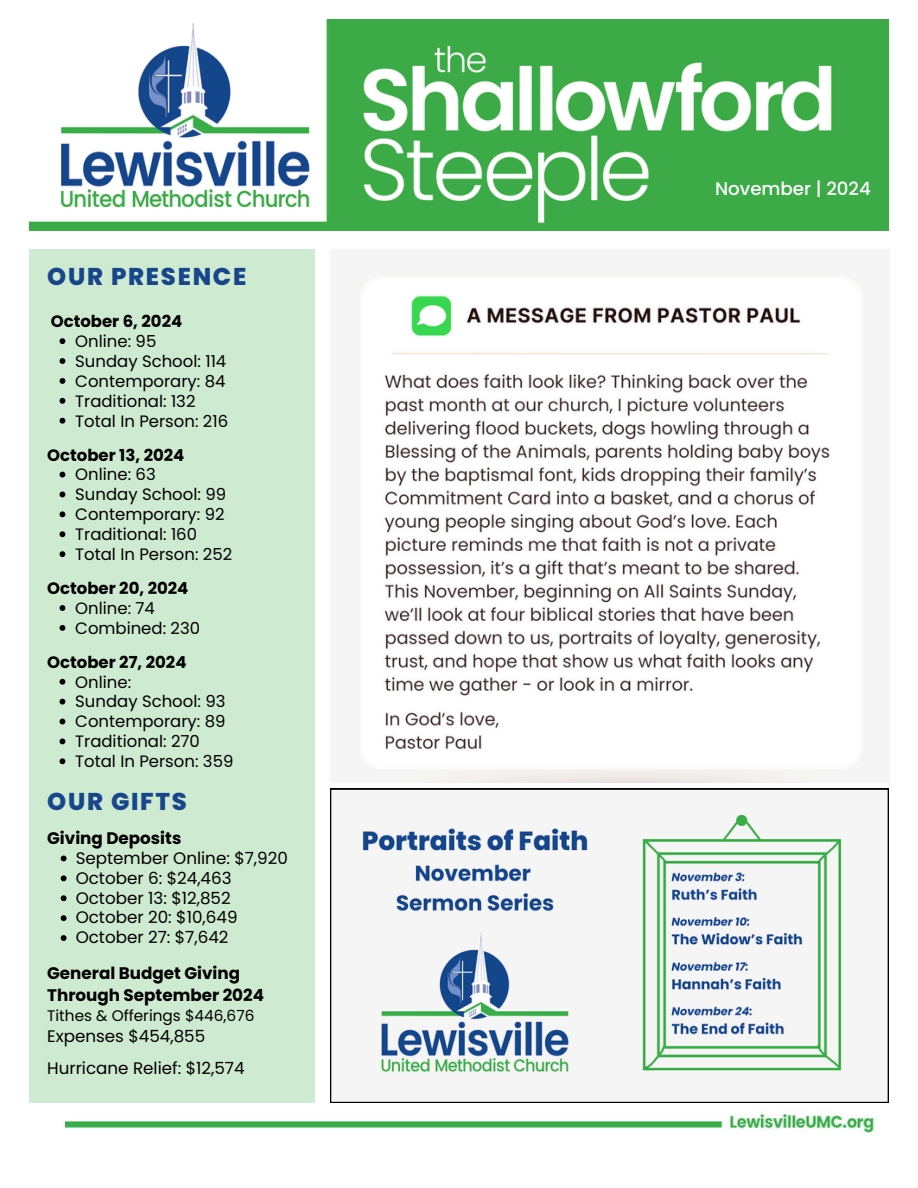
<style>
.page{position:relative;width:918px;height:1188px;background:#fff}
.page>*{position:absolute;margin:0;border:0;box-sizing:border-box;transform-origin:0 0}
.t1{font:800 24.3px "Poppins";letter-spacing:.07em;color:#18468c}
.t2{font:500 18.15px "Poppins";color:#fff}
.t3{font:16.8px "Poppins";color:#000}
.t4{font:700 16.8px/21.6px "Poppins";color:#000}
.t5{font:16.5px "Poppins";color:#000}
.t6{font:700 16.5px "Poppins";color:#000}
.t7{font:15.3px "Poppins";color:#000}
</style>
<div class="page">
<img style="left:29px;top:20px;width:860px;height:210px">
<div style="left:29px;top:249px;width:286px;height:854px;background:#ceead0"></div>
<img style="left:65px;top:1113px;width:809px;height:20px">
<svg style="left:330px;top:789px;width:559px;height:314px"></svg>
<img style="left:357px;top:274px;width:508px;height:508px">
<svg style="left:60px;top:338px;width:5px;height:6px"></svg>
<svg style="left:60px;top:358px;width:5px;height:6px"></svg>
<svg style="left:60px;top:378px;width:5px;height:6px"></svg>
<svg style="left:60px;top:398px;width:5px;height:6px"></svg>
<svg style="left:60px;top:418px;width:5px;height:6px"></svg>
<svg style="left:60px;top:472px;width:5px;height:5px"></svg>
<svg style="left:60px;top:492px;width:5px;height:5px"></svg>
<svg style="left:60px;top:511px;width:5px;height:6px"></svg>
<svg style="left:60px;top:531px;width:5px;height:6px"></svg>
<svg style="left:60px;top:551px;width:5px;height:6px"></svg>
<svg style="left:60px;top:605px;width:5px;height:6px"></svg>
<svg style="left:60px;top:625px;width:5px;height:6px"></svg>
<svg style="left:60px;top:679px;width:5px;height:6px"></svg>
<svg style="left:60px;top:699px;width:5px;height:6px"></svg>
<svg style="left:60px;top:719px;width:5px;height:5px"></svg>
<svg style="left:60px;top:738px;width:5px;height:6px"></svg>
<svg style="left:60px;top:758px;width:5px;height:6px"></svg>
<svg style="left:61px;top:856px;width:6px;height:5px"></svg>
<svg style="left:61px;top:875px;width:6px;height:6px"></svg>
<svg style="left:61px;top:895px;width:6px;height:6px"></svg>
<svg style="left:61px;top:915px;width:6px;height:6px"></svg>
<svg style="left:61px;top:935px;width:6px;height:6px"></svg>
<p class="t1" style="left:47px;top:260px;width:201px">OUR PRESENCE</p>
<p class="t6" style="left:51px;top:310px;width:133px">October 6, 2024</p>
<p class="t5" style="left:75px;top:330px;width:83px">Online: 95</p>
<p class="t5" style="left:75px;top:350px;width:153px">Sunday School: 114</p>
<h2 class="t5" style="left:75px;top:369px;width:152px">Contemporary: 84</h2>
<p class="t5" style="left:75px;top:389px;width:122px">Traditional: 132</p>
<p class="t5" style="left:75px;top:409px;width:154px">Total In Person: 216</p>
<p class="t6" style="left:47px;top:443px;width:139px">October 13, 2024</p>
<p class="t5" style="left:75px;top:463px;width:82px">Online: 63</p>
<p class="t5" style="left:75px;top:483px;width:152px">Sunday School: 99</p>
<h2 class="t5" style="left:75px;top:503px;width:151px">Contemporary: 92</h2>
<p class="t5" style="left:75px;top:523px;width:123px">Traditional: 160</p>
<p class="t5" style="left:75px;top:543px;width:159px">Total In Person: 252</p>
<h2 class="t6" style="left:47px;top:577px;width:143px">October 20, 2024</h2>
<p class="t5" style="left:75px;top:597px;width:81px">Online: 74</p>
<p class="t5" style="left:75px;top:616px;width:126px">Combined: 230</p>
<p class="t6" style="left:47px;top:650px;width:141px">October 27, 2024</p>
<p class="t5" style="left:75px;top:670px;width:57px">Online:</p>
<p class="t5" style="left:75px;top:690px;width:152px">Sunday School: 93</p>
<p class="t5" style="left:75px;top:710px;width:152px">Contemporary: 89</p>
<h2 class="t5" style="left:75px;top:730px;width:126px">Traditional: 270</h2>
<p class="t5" style="left:75px;top:750px;width:160px">Total In Person: 359</p>
<p class="t1" style="left:47px;top:784px;width:141px">OUR GIFTS</p>
<p class="t4" style="left:47px;top:827px;width:136px">Giving Deposits</p>
<p class="t3" style="left:76px;top:846px;width:214px">September Online: $7,920</p>
<p class="t3" style="left:76px;top:866px;width:157px">October 6: $24,463</p>
<p class="t3" style="left:76px;top:886px;width:157px">October 13: $12,852</p>
<p class="t3" style="left:76px;top:906px;width:163px">October 20: $10,649</p>
<p class="t3" style="left:76px;top:926px;width:154px">October 27: $7,642</p>
<p class="t4" style="left:47px;top:962px;width:218px">General Budget Giving<br>Through September 2024</p>
<h1 class="t7" style="left:47px;top:1005px;width:209px">Tithes &amp; Offerings $446,676</h1>
<p class="t3" style="left:47px;top:1025px;width:160px">Expenses $454,855</p>
<p class="t3" style="left:47px;top:1056px;width:199px">Hurricane Relief: $12,574</p>
<p class="t2" style="left:715px;top:176px;width:157px">November | 2024</p>
</div>
